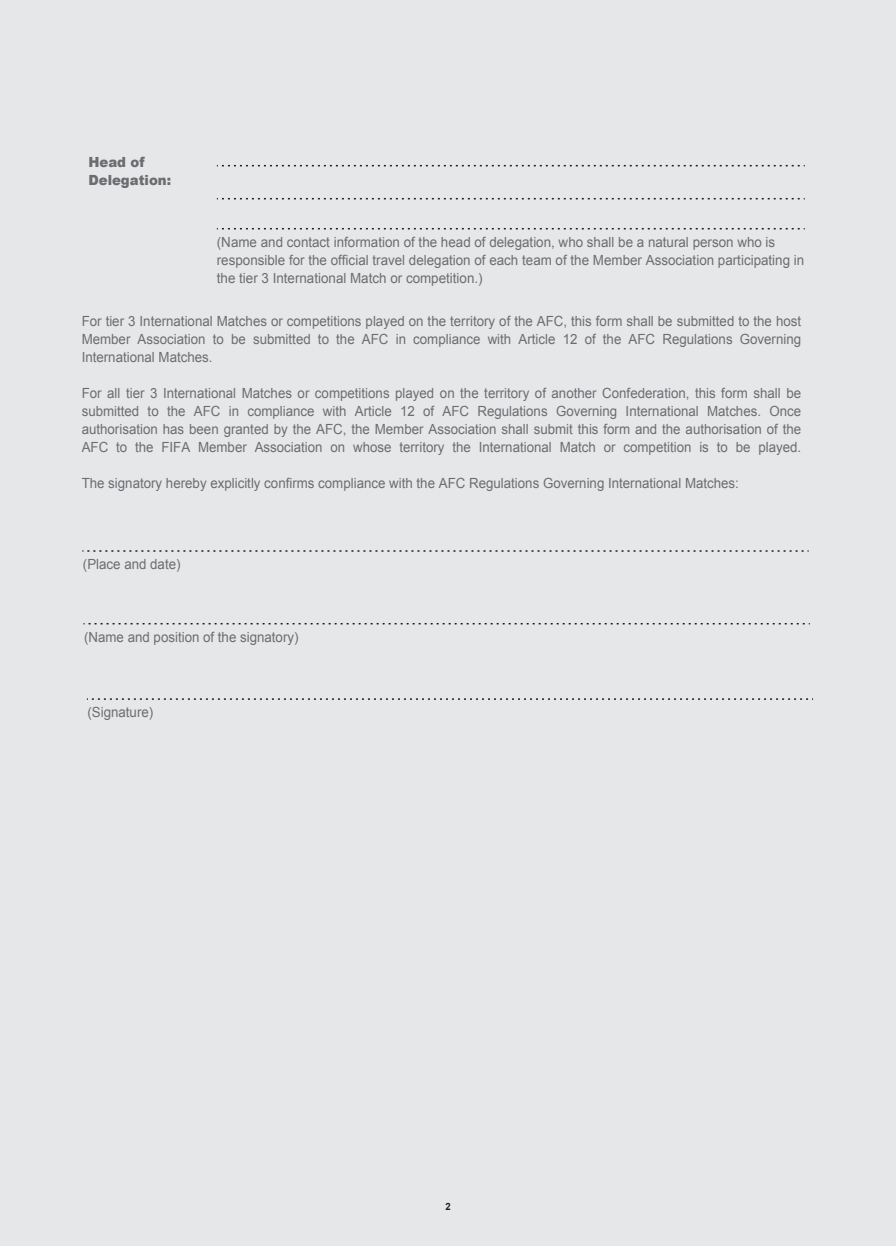
<style>
.page{position:relative;width:896px;height:1252px;background:#fff}
.page>*{position:absolute;margin:0;border:0;box-sizing:border-box;transform-origin:0 0}
.t1{font:14px/18px "Arial";color:#6c6d70;text-align:justify;scale:.95 1}
.t2{font:14px/18px "Arial";color:#6c6d70;scale:.96 1}
.t3{font:900 14px/18px "Arial";color:#6c6d70;scale:.95 1}
.t4{font:700 10px "Arial";color:#231f20;scale:.95 1}
</style>
<div class="page">
<div style="left:0;top:0;width:896px;height:1245px;background:#e6e7e9"></div>
<svg style="left:82px;top:550px;width:726px;height:1px"></svg>
<svg style="left:84px;top:623px;width:726px;height:1px"></svg>
<svg style="left:217px;top:165px;width:587px;height:1px"></svg>
<svg style="left:217px;top:198px;width:587px;height:1px"></svg>
<svg style="left:217px;top:228px;width:587px;height:1px"></svg>
<svg style="left:87px;top:698px;width:726px;height:1px"></svg>
<p class="t3" style="left:88px;top:153px;width:89px">Head of<br>Delegation:</p>
<p class="t2" style="left:217px;top:233px;width:613px">(Name and contact information of the head of delegation, who shall be a natural person who is responsible for the official travel delegation of each team of the Member Association participating in the tier 3 International Match or competition.)</p>
<p class="t1" style="left:82px;top:312px;width:759px">For tier 3 International Matches or competitions played on the territory of the AFC, this form shall be submitted to the host Member Association to be submitted to the AFC in compliance with Article 12 of the AFC Regulations Governing International Matches.</p>
<p class="t1" style="left:82px;top:384px;width:759px">For all tier 3 International Matches or competitions played on the territory of another Confederation, this form shall be submitted to the AFC in compliance with Article 12 of AFC Regulations Governing International Matches. Once authorisation has been granted by the AFC, the Member Association shall submit this form and the authorisation of the AFC to the FIFA Member Association on whose territory the International Match or competition is to be played.</p>
<p class="t1" style="left:82px;top:474px;width:693px">The signatory hereby explicitly confirms compliance with the AFC Regulations Governing International Matches:</p>
<p class="t1" style="left:83px;top:555px;width:104px">(Place and date)</p>
<p class="t1" style="left:84px;top:628px;width:227px">(Name and position of the signatory)</p>
<p class="t1" style="left:87px;top:703px;width:71px">(Signature)</p>
<p class="t4" style="left:445px;top:1199px;width:7px">2</p>
</div>
